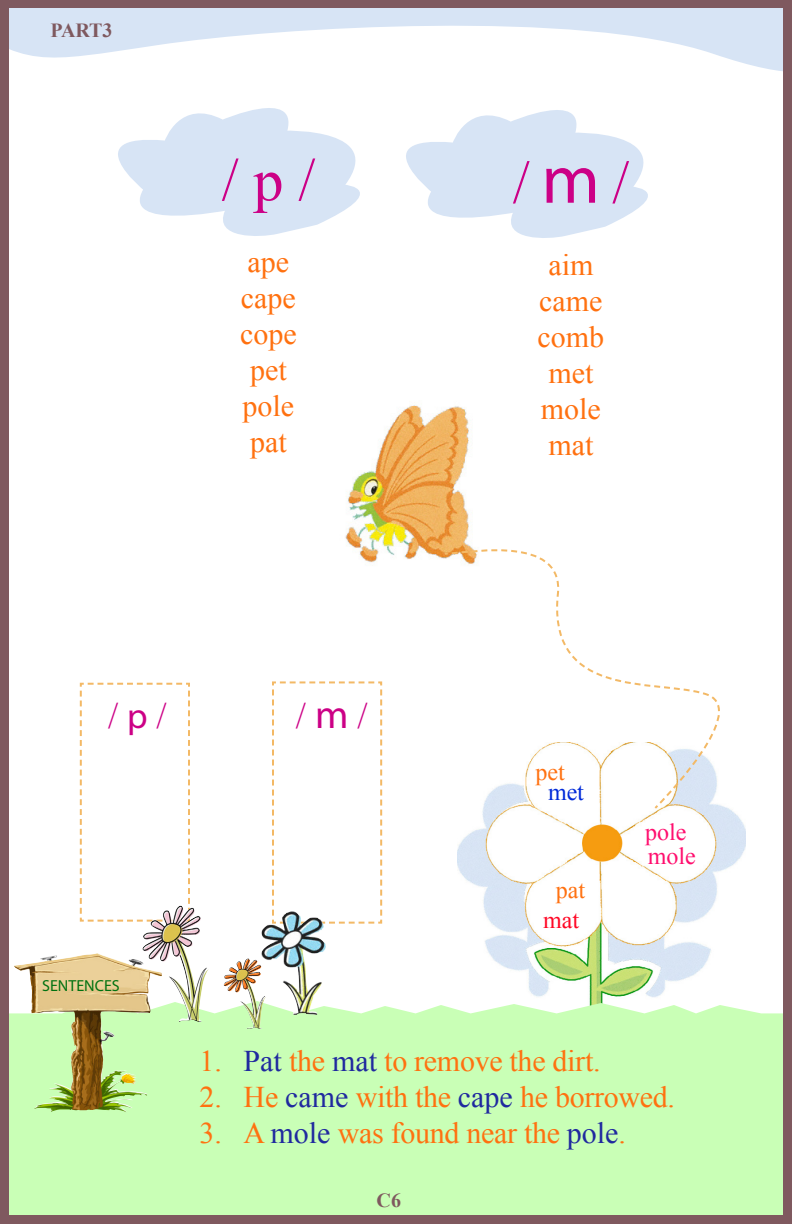
<style>
.page{position:relative;width:792px;height:1224px;background:#fff}
.page>*{position:absolute;margin:0;border:0;box-sizing:border-box;transform-origin:0 0}
.t1{font:60px "Times New Roman";color:#cc0086}
.t2{font:36px "Times New Roman";color:#cc0086}
.t3{font:30px/36px "Times New Roman";color:#ff7110;text-align:center}
.t4{font:24px "Times New Roman";color:#ff0e6e}
.t5{font:24px "Times New Roman";color:#ff7110}
.t6{font:24px "Times New Roman";color:#ff0725}
.t7{font:24px "Times New Roman";color:#002ad9}
.t8{font:700 20px "Times New Roman";color:#7f595f}
.t9{font:16px "Myriad Pro";color:#007110}
.s1{font-family:"Myriad Pro"}
.s2{font-family:"Myriad Pro";font-size:40px}
.s3{font-family:"Myriad Pro";font-size:70px}
.s4{color:#20299f}
</style>
<div class="page">
<svg style="left:79px;top:682px;width:111px;height:240px"></svg>
<svg style="left:272px;top:681px;width:111px;height:243px"></svg>
<svg style="left:8px;top:7px;width:776px;height:102px"></svg>
<img style="left:458px;top:807px;width:288px;height:190px">
<div style="left:8px;top:997px;width:776px;height:219px;background:#c9ffb6"></div>
<img style="left:345px;top:405px;width:124px;height:158px">
<svg style="left:450px;top:538px;width:68px;height:13px"></svg>
<svg style="left:711px;top:696px;width:13px;height:111px"></svg>
<svg style="left:443px;top:551px;width:268px;height:259px"></svg>
<svg style="left:393px;top:89px;width:288px;height:149px"></svg>
<svg style="left:74px;top:87px;width:319px;height:149px"></svg>
<div style="left:784px;top:0;width:8px;height:1224px;background:#7f595f"></div>
<div style="left:0;top:0;width:792px;height:7px;background:#7f595f"></div>
<div style="left:0;top:1216px;width:792px;height:8px;background:#7f595f"></div>
<div style="left:0;top:0;width:8px;height:1224px;background:#7f595f"></div>
<img style="left:14px;top:953px;width:133px;height:159px">
<img style="left:261px;top:911px;width:65px;height:104px">
<img style="left:141px;top:906px;width:68px;height:116px">
<img style="left:224px;top:958px;width:42px;height:71px">
<p class="t8" style="left:50px;top:16px;width:64px">PART3</p>
<h1 class="t1" style="left:222px;top:140px;width:95px">/ p /</h1>
<p class="t3" style="left:240px;top:244px;width:58px">ape cape cope pet pole pat</p>
<p class="t2" style="left:108px;top:692px;width:60px">/ <span class="s1">p</span> /</p>
<p class="t2" style="left:296px;top:692px;width:73px">/ <span class="s2">m</span> /</p>
<p class="t9" style="left:42px;top:977px;width:79px">SENTENCES</p>
<h1 class="t1" style="left:513px;top:142px;width:118px">/ <span class="s3">m</span>/</h1>
<p class="t3" style="left:538px;top:246px;width:68px">aim came comb met mole mat</p>
<p class="t5" style="left:535px;top:756px;width:31px">pet</p>
<p class="t7" style="left:548px;top:776px;width:38px">met</p>
<p class="t5" style="left:556px;top:873px;width:31px">pat</p>
<p class="t6" style="left:543px;top:904px;width:38px">mat</p>
<p class="t4" style="left:645px;top:815px;width:43px">pole</p>
<p class="t4" style="left:648px;top:840px;width:49px">mole</p>
<p class="t3" style="left:200px;top:1043px;width:402px">1. <span class="s4">Pat</span> the <span class="s4">mat</span> to remove the dirt.</p>
<p class="t3" style="left:200px;top:1079px;width:477px">2. He <span class="s4">came</span> with the <span class="s4">cape</span> he borrowed.</p>
<p class="t3" style="left:200px;top:1115px;width:428px">3. A <span class="s4">mole</span> was found near the <span class="s4">pole</span>.</p>
<p class="t8" style="left:377px;top:1187px;width:26px">C6</p>
</div>
